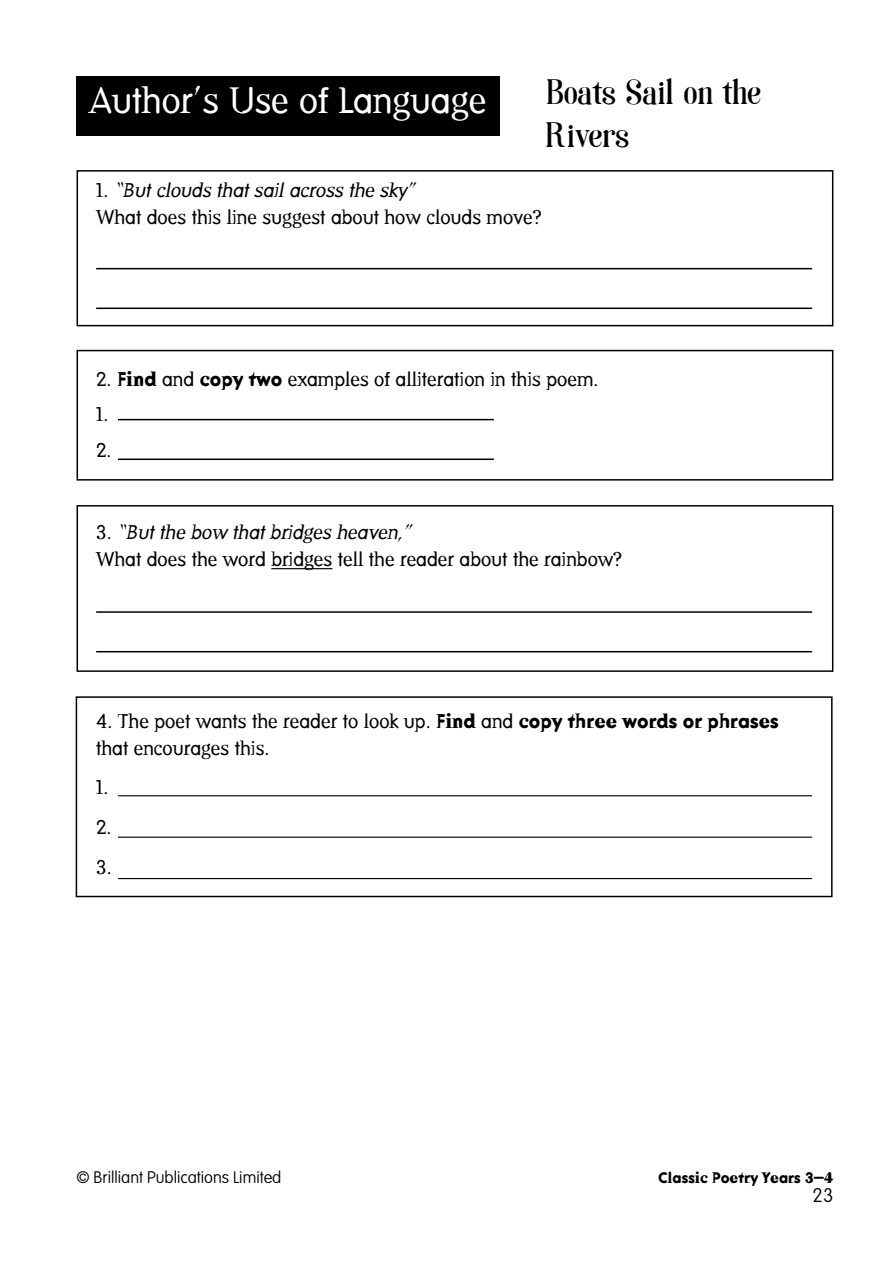
<style>
.page{position:relative;width:893px;height:1263px;background:#fff}
.page>*{position:absolute;margin:0;border:0;box-sizing:border-box;transform-origin:0 0}
.t1{font:36px "Dead History Roman";color:#fff}
.t2{font:36px/43.2px "Soria Soria";color:#000}
.t3{font:19.5px/27px "Dead History Roman";color:#000}
.t4{font:100 19.5px "VAG Rounded";color:#000}
.t5{font:100 16.5px "VAG Rounded";color:#000}
.t6{font:700 15px "Dead History";color:#000}
.s1{font-style:italic}
.s2{font-family:"Dead History";font-weight:700}
</style>
<div class="page">
<div style="left:77px;top:77px;width:423px;height:59px;background:#000"></div>
<div style="left:77px;top:170px;width:756px;height:156px;border:2px solid #000"></div>
<div style="left:77px;top:505px;width:756px;height:167px;border:2px solid #000"></div>
<div style="left:76px;top:696px;width:757px;height:201px;border:2px solid #000"></div>
<hr style="left:118px;top:837px;width:694px;height:1px;background:#000">
<hr style="left:118px;top:878px;width:694px;height:1px;background:#000">
<hr style="left:96px;top:268px;width:716px;height:1px;background:#000">
<hr style="left:96px;top:308px;width:716px;height:1px;background:#000">
<hr style="left:118px;top:795px;width:694px;height:1px;background:#000">
<hr style="left:271px;top:568px;width:61px;height:1px;background:#000">
<hr style="left:118px;top:419px;width:376px;height:1px;background:#000">
<hr style="left:118px;top:458px;width:376px;height:2px;background:#000">
<div style="left:77px;top:350px;width:756px;height:131px;border:2px solid #000"></div>
<hr style="left:96px;top:611px;width:716px;height:2px;background:#000">
<hr style="left:96px;top:651px;width:716px;height:1px;background:#000">
<h1 class="t1" style="left:90px;top:75px;width:398px">Author’s Use of Language</h1>
<h1 class="t2" style="left:546px;top:74px;width:216px">Boats Sail on the<br>Rivers</h1>
<p class="t3" style="left:96px;top:175px;width:447px">1 . <span class="s1">“Butclouds thatsailacross the sky ”<br></span>What does this line suggest about how clouds move?</p>
<p class="t3" style="left:96px;top:360px;width:504px;line-height:35.5px">2. <span class="s2">Find</span> and <span class="s2">copy two</span> examples of alliteration in this poem.<br>1.<br>2.</p>
<p class="t3" style="left:96px;top:517px;width:528px">3 . <span class="s1">“Butthe bow thatbridges heaven,”<br></span>What does the word bridges tell the reader about the rainbow?</p>
<p class="t3" style="left:96px;top:706px;width:684px">4. The poet wants the reader to look up. <span class="s2">Find</span> and <span class="s2">copy three words or phrases </span>that encourages this.</p>
<p class="t3" style="left:96px;top:766px;width:18px;line-height:39.8px">1.<br>2.<br>3.</p>
<p class="t5" style="left:76px;top:1167px;width:206px">© Brilliant Publications Limited</p>
<p class="t6" style="left:658px;top:1167px;width:177px">Classic Poetry Years 3–4</p>
<p class="t4" style="left:812px;top:1184px;width:22px">23</p>
</div>
